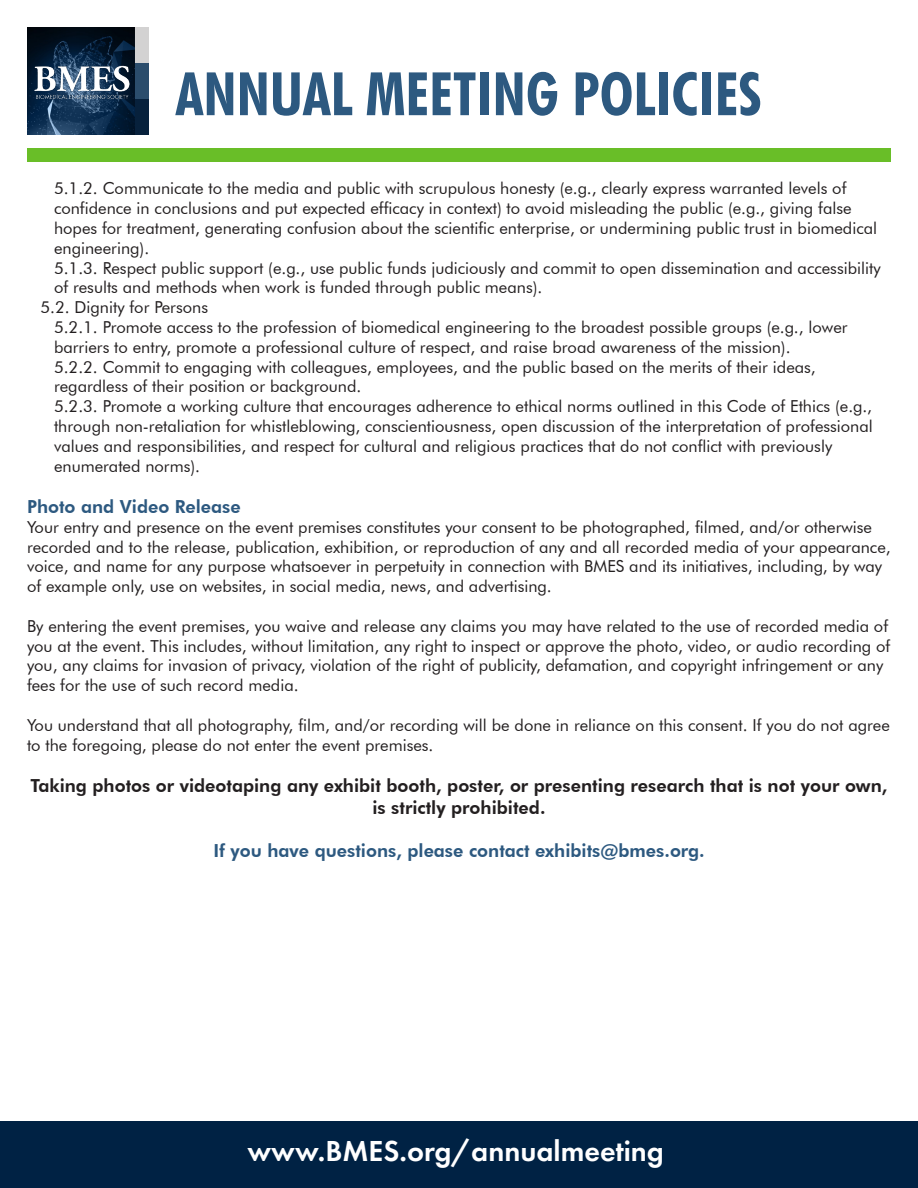
<style>
.page{position:relative;width:918px;height:1188px;background:#fff}
.page>*{position:absolute;margin:0;border:0;box-sizing:border-box;transform-origin:0 0}
.t1{font:700 condensed 60px "Futura BT";color:#2d5980}
.t2{font:600 30px "Futura PT";color:#fff}
.t3{font:800 18px/21.6px "Futura BT";color:#231f20;text-align:center}
.t4{font:800 18px "Futura BT";color:#2d5980}
.t5{font:16.5px/19.8px "Futura BT";color:#231f20}
</style>
<div class="page">
<div style="left:0;top:1121px;width:918px;height:67px;background:#024"></div>
<div style="left:27px;top:27px;width:121px;height:36px;background:#d3d2d2"></div>
<div style="left:27px;top:63px;width:121px;height:36px;background:#2b4d6c"></div>
<div style="left:27px;top:99px;width:121px;height:36px;background:#07213c"></div>
<img style="left:27px;top:27px;width:108px;height:108px">
<div style="left:27px;top:148px;width:864px;height:14px;background:#69be28"></div>
<img style="left:33px;top:60px;width:98px;height:42px">
<p class="t1" style="left:176px;top:57px;width:588px">ANNUAL MEETING POLICIES</p>
<p class="t5" style="left:54px;top:178px;width:825px">5.1.2. Communicate to the media and public with scrupulous honesty (e.g., clearly express warranted levels of confidence in conclusions and put expected efficacy in context) to avoid misleading the public (e.g., giving false hopes for treatment, generating confusion about the scientific enterprise, or undermining public trust in biomedical engineering).</p>
<p class="t5" style="left:54px;top:258px;width:828px">5.1.3. Respect public support (e.g., use public funds judiciously and commit to open dissemination and accessibility of results and methods when work is funded through public means).</p>
<p class="t5" style="left:41px;top:297px;width:169px">5.2. Dignity for Persons</p>
<p class="t5" style="left:54px;top:317px;width:795px">5.2.1. Promote access to the profession of biomedical engineering to the broadest possible groups (e.g., lower barriers to entry, promote a professional culture of respect, and raise broad awareness of the mission).</p>
<p class="t5" style="left:54px;top:357px;width:763px">5.2.2. Commit to engaging with colleagues, employees, and the public based on the merits of their ideas, regardless of their position or background.</p>
<p class="t5" style="left:54px;top:396px;width:820px">5.2.3. Promote a working culture that encourages adherence to ethical norms outlined in this Code of Ethics (e.g., through non-retaliation for whistleblowing, conscientiousness, open discussion of the interpretation of professional values and responsibilities, and respect for cultural and religious practices that do not conflict with previously enumerated norms).</p>
<p class="t4" style="left:27px;top:496px;width:215px">Photo and Video Release</p>
<p class="t5" style="left:27px;top:517px;width:865px">Your entry and presence on the event premises constitutes your consent to be photographed, filmed, and/or otherwise recorded and to the release, publication, exhibition, or reproduction of any and all recorded media of your appearance, voice, and name for any purpose whatsoever in perpetuity in connection with BMES and its initiatives, including, by way of example only, use on websites, in social media, news, and advertising.</p>
<p class="t5" style="left:27px;top:616px;width:865px">By entering the event premises, you waive and release any claims you may have related to the use of recorded media of you at the event. This includes, without limitation, any right to inspect or approve the photo, video, or audio recording of you, any claims for invasion of privacy, violation of the right of publicity, defamation, and copyright infringement or any fees for the use of such record media.</p>
<p class="t5" style="left:27px;top:715px;width:864px">You understand that all photography, film, and/or recording will be done in reliance on this consent. If you do not agree to the foregoing, please do not enter the event premises.</p>
<p class="t3" style="left:31px;top:775px;width:858px">Taking photos or videotaping any exhibit booth, poster, or presenting research that is not your own, is strictly prohibited.</p>
<p class="t4" style="left:213px;top:839px;width:493px">If you have questions, please contact exhibits@bmes.org.</p>
<p class="t2" style="left:248px;top:1132px;width:418px">www.BMES.org/annualmeeting</p>
</div>
